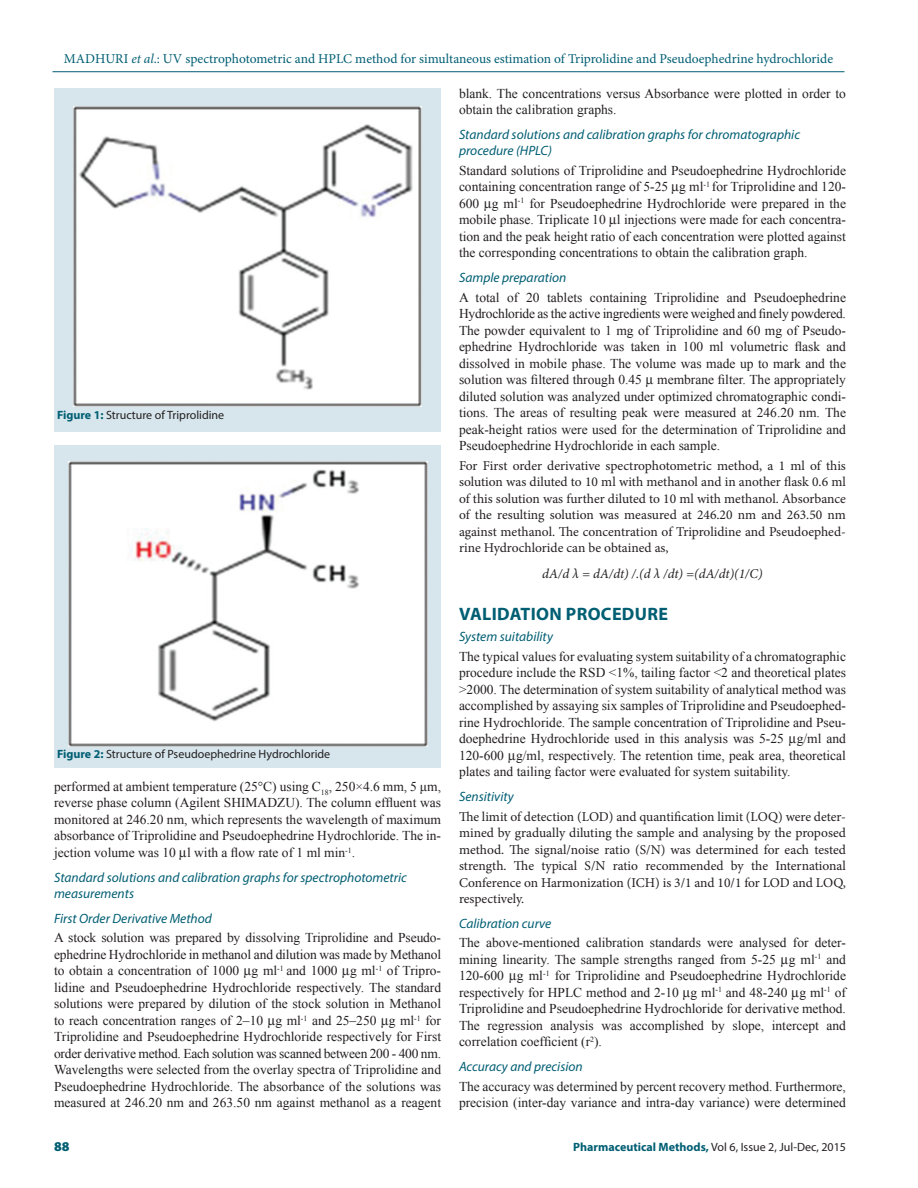
<style>
.page{position:relative;width:918px;height:1188px;background:#fff}
.page>*{position:absolute;margin:0;border:0;box-sizing:border-box;transform-origin:0 0}
._1_HD{font:700 18px "Myriad Pro";letter-spacing:.02em;color:#005e73}
.TXT{font:13.5px/16.5px "Times New Roman";color:#231f20;text-align:justify}
.TXT-2{font:13.5px/16.5px "Minion Pro";letter-spacing:-.005em;color:#231f20;text-align:justify}
._3_HD{font:italic 13.5px/16.5px "Myriad Pro";color:#005e73}
.t1{font:13.5px "Minion Pro";color:#005e73}
.Equation{font:italic 13.5px "Minion Pro";letter-spacing:-.005em;color:#231f20}
.LRH{font:900 13.5px "Myriad Pro";color:#005e73}
.FIG_CAP{font:12px "Myriad Pro";color:#231f20}
.LRH-2{font:12px "Myriad Pro";color:#231f20}
.s1{font-style:italic}
.s2{font-weight:700;color:#005e73}
</style>
<div class="page">
<hr style="left:52px;top:71px;width:792px;height:1px;background:#005e73">
<div style="left:54px;top:88px;width:387px;height:344px;background:#d6e6ec"></div>
<div style="left:54px;top:445px;width:387px;height:322px;background:#d6e6ec"></div>
<img style="left:74px;top:107px;width:347px;height:300px">
<img style="left:68px;top:461px;width:359px;height:285px">
<p class="t1" style="left:64px;top:50px;width:771px">MADHURI <span class="s1">et al</span>.: UV spectrophotometric and HPLC method for simultaneous estimation of Triprolidine and Pseudoephedrine hydrochloride</p>
<p class="TXT" style="left:459px;top:85px;width:389px">blank. The concentrations versus Absorbance were plotted in order to obtain the calibration graphs.</p>
<p class="_3_HD" style="left:459px;top:126px;width:343px">Standard solutions and calibration graphs for chromatographic procedure (HPLC)</p>
<p class="TXT" style="left:459px;top:162px;width:389px">Standard solutions of Triprolidine and Pseudoephedrine Hydrochloride containing concentration range of 5-25 g ml<sup>-1</sup> for Triprolidine and 120- 600 g ml<sup>-1</sup> for Pseudoephedrine Hydrochloride were prepared in the mobile phase. Triplicate 10 l injections were made for each concentra&shy;tion and the peak height ratio of each concentration were plotted against the corresponding concentrations to obtain the calibration graph.</p>
<p class="_3_HD" style="left:459px;top:269px;width:109px">Sample preparation</p>
<p class="TXT" style="left:459px;top:289px;width:389px">A total of 20 tablets containing Triprolidine and Pseudoephedrine Hydrochloride as the active ingredients were weighed and finely powdered.<br>The powder equivalent to 1 mg of Triprolidine and 60 mg of Pseudo&shy;ephedrine Hydrochloride was taken in 100 ml volumetric flask and dissolved in mobile phase. The volume was made up to mark and the solution was filtered through 0.45 membrane filter. The appropriately diluted solution was analyzed under optimized chromatographic condi&shy;tions. The areas of resulting peak were measured at 246.20 nm. The peak-height ratios were used for the determination of Triprolidine and Pseudoephedrine Hydrochloride in each sample.</p>
<p class="TXT-2" style="left:459px;top:457px;width:389px">For First order derivative spectrophotometric method, a 1 ml of this solution was diluted to 10 ml with methanol and in another flask 0.6 ml of this solution was further diluted to 10 ml with methanol. Absorbance of the resulting solution was measured at 246.20 nm and 263.50 nm against methanol. The concentration of Triprolidine and Pseudoephed&shy;rine Hydrochloride can be obtained as,</p>
<p class="Equation" style="left:542px;top:564px;width:222px">dA/d λ = dA/dt) /.(d λ /dt) =(dA/dt)(1/C)</p>
<p class="_1_HD" style="left:459px;top:602px;width:210px">VALIDATION PROCEDURE</p>
<p class="_3_HD" style="left:459px;top:628px;width:95px">System suitability</p>
<p class="TXT" style="left:459px;top:648px;width:389px">The typical values for evaluating system suitability of a chromatographic procedure include the RSD &lt;1%, tailing factor &lt;2 and theoretical plates &gt;2000. The determination of system suitability of analytical method was accomplished by assaying six samples of Triprolidine and Pseudoephed&shy;rine Hydrochloride. The sample concentration of Triprolidine and Pseu&shy;doephedrine Hydrochloride used in this analysis was 5-25 g/ml and 120-600 g/ml, respectively. The retention time, peak area, theoretical plates and tailing factor were evaluated for system suitability.</p>
<p class="_3_HD" style="left:459px;top:788px;width:56px">Sensitivity</p>
<p class="TXT-2" style="left:459px;top:808px;width:389px">The limit of detection (LOD) and quantification limit (LOQ) were deter&shy;mined by gradually diluting the sample and analysing by the proposed method. The signal/noise ratio (S/N) was determined for each tested strength. The typical S/N ratio recommended by the International Conference on Harmonization (ICH) is 3/1 and 10/1 for LOD and LOQ, respectively.</p>
<p class="_3_HD" style="left:459px;top:915px;width:94px">Calibration curve</p>
<p class="TXT" style="left:459px;top:934px;width:389px">The above-mentioned calibration standards were analysed for deter&shy;mining linearity. The sample strengths ranged from 5-25 g ml<sup>-1</sup> and 120-600 g ml<sup>-1</sup> for Triprolidine and Pseudoephedrine Hydrochloride respectively for HPLC method and 2-10 g ml<sup>-1</sup> and 48-240 g ml<sup>-1</sup> of Triprolidine and Pseudoephedrine Hydrochloride for derivative method.<br>The regression analysis was accomplished by slope, intercept and correlation coefficient (r<sup>2</sup>).</p>
<p class="_3_HD" style="left:459px;top:1058px;width:125px">Accuracy and precision</p>
<p class="TXT" style="left:459px;top:1078px;width:389px">The accuracy was determined by percent recovery method. Furthermore, precision (inter-day variance and intra-day variance) were determined</p>
<p class="FIG_CAP" style="left:57px;top:407px;width:169px"><span class="s2">Figure 1:</span> Structure of Triprolidine</p>
<p class="FIG_CAP" style="left:57px;top:746px;width:275px"><span class="s2">Figure 2:</span> Structure of Pseudoephedrine Hydrochloride</p>
<p class="TXT" style="left:54px;top:778px;width:389px">performed at ambient temperature (25°C) using C<sub>18</sub>, 250×4.6 mm, 5 μm, reverse phase column (Agilent SHIMADZU). The column effluent was monitored at 246.20 nm, which represents the wavelength of maximum absorbance of Triprolidine and Pseudoephedrine Hydrochloride. The in&shy;jection volume was 10 l with a flow rate of 1 ml min<sup>-1</sup>.</p>
<p class="_3_HD" style="left:54px;top:869px;width:354px">Standard solutions and calibration graphs for spectrophotometric measurements</p>
<p class="_3_HD" style="left:54px;top:910px;width:159px">First Order Derivative Method</p>
<p class="TXT" style="left:54px;top:930px;width:389px">A stock solution was prepared by dissolving Triprolidine and Pseudo&shy;ephedrine Hydrochloride in methanol and dilution was made by Methanol to obtain a concentration of 1000 g ml<sup>-1</sup> and 1000 g ml<sup>-1</sup> of Tripro&shy;lidine and Pseudoephedrine Hydrochloride respectively. The standard solutions were prepared by dilution of the stock solution in Methanol to reach concentration ranges of 2–10 g ml<sup>-1</sup> and 25–250 g ml<sup>-1</sup> for Triprolidine and Pseudoephedrine Hydrochloride respectively for First order derivative method. Each solution was scanned between 200 - 400 nm.<br>Wavelengths were selected from the overlay spectra of Triprolidine and Pseudoephedrine Hydrochloride. The absorbance of the solutions was measured at 246.20 nm and 263.50 nm against methanol as a reagent</p>
<p class="LRH" style="left:54px;top:1139px;width:17px">88</p>
<p class="LRH-2" style="left:573px;top:1139px;width:274px"><span class="s2">Pharmaceutical Methods,</span> Vol 6, Issue 2, Jul-Dec, 2015</p>
</div>
